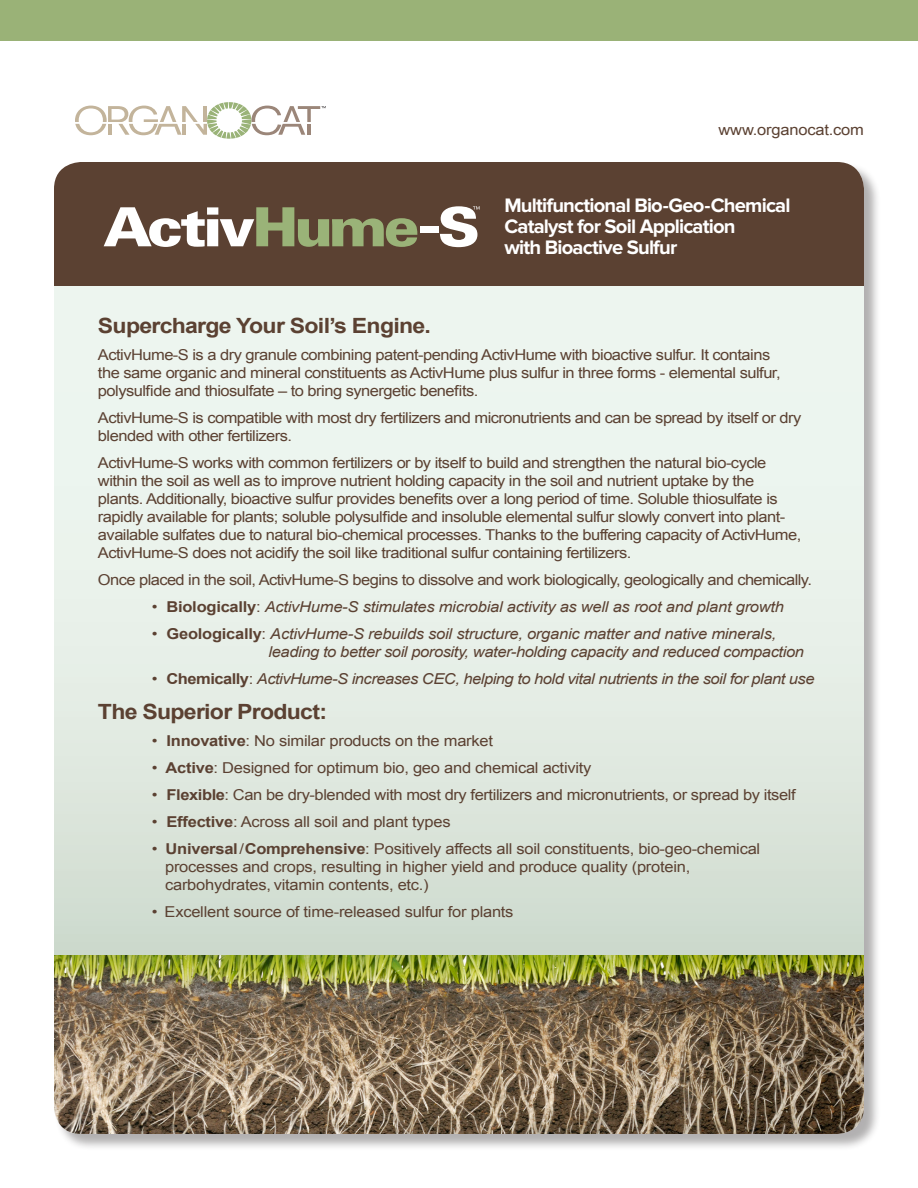
<style>
.page{position:relative;width:918px;height:1188px;background:#fff}
.page>*{position:absolute;margin:0;border:0;box-sizing:border-box;transform-origin:0 0}
.t1{font:700 21px "Arial";letter-spacing:-.03em;color:#5b4132;scale:1.1 1}
.t2{font:700 20.25px/21px "Proxima Nova";letter-spacing:-.04em;color:#fff}
.t3{font:15px/18px "Arial";letter-spacing:-.03em;color:#5b4132;scale:1.1 1}
.t4{font:italic 15px "Arial";letter-spacing:-.025em;color:#5b4132;scale:1.1 1}
.t5{font:15px "Arial";letter-spacing:-.01em;color:#5b4132;scale:1.1 1}
.s1{font-style:normal}
.s2{font-weight:700;font-style:normal}
.s3{font-weight:700}
</style>
<div class="page">
<div style="left:54px;top:162px;width:827px;height:989px;background:#231f20;opacity:.35"></div>
<img style="left:54px;top:955px;width:810px;height:179px">
<div style="left:54px;top:162px;width:810px;height:154px;background:#5b4132;border-radius:27px"></div>
<div style="left:54px;top:286px;width:810px;height:669px;background:linear-gradient(to bottom,#f4fbf7,#d5dfd4)"></div>
<svg style="left:75px;top:102px;width:251px;height:37px"></svg>
<div style="left:420px;top:227px;width:18px;height:6px;background:#fff"></div>
<svg style="left:440px;top:206px;width:40px;height:41px"></svg>
<svg style="left:104px;top:207px;width:313px;height:40px"></svg>
<div style="left:0;top:0;width:918px;height:40px;background:#9ab277"></div>
<p class="t5" style="left:719px;top:119px;width:134px">www.organocat.com</p>
<p class="t2" style="left:504px;top:195px;width:288px">Multifunctional Bio-Geo-Chemical</p>
<p class="t2" style="left:504px;top:217px;width:233px">Catalyst for Soil Application with Bioactive Sulfur</p>
<p class="t1" style="left:98px;top:312px;width:304px">Supercharge Your Soil’s Engine.</p>
<p class="t3" style="left:98px;top:346px;width:622px">ActivHume-S is a dry granule combining patent-pending ActivHume with bioactive sulfur. It contains the same organic and mineral constituents as ActivHume plus sulfur in three forms - elemental sulfur, polysulfide and thiosulfate – to bring synergetic benefits.</p>
<p class="t3" style="left:98px;top:409px;width:641px">ActivHume-S is compatible with most dry fertilizers and micronutrients and can be spread by itself or dry blended with other fertilizers.</p>
<p class="t3" style="left:98px;top:454px;width:641px">ActivHume-S works with common fertilizers or by itself to build and strengthen the natural bio-cycle within the soil as well as to improve nutrient holding capacity in the soil and nutrient uptake by the plants. Additionally, bioactive sulfur provides benefits over a long period of time. Soluble thiosulfate is rapidly available for plants; soluble polysulfide and insoluble elemental sulfur slowly convert into plant&shy;available sulfates due to natural bio-chemical processes. Thanks to the buffering capacity of ActivHume, ActivHume-S does not acidify the soil like traditional sulfur containing fertilizers.</p>
<p class="t3" style="left:98px;top:571px;width:651px">Once placed in the soil, ActivHume-S begins to dissolve and work biologically, geologically and chemically.</p>
<p class="t4" style="left:152px;top:597px;width:576px"><span class="s1">•</span> <span class="s2">Biologically</span><span class="s1">:</span> ActivHume-S stimulates microbial activity as well as root and plant growth</p>
<p class="t4" style="left:152px;top:624px;width:569px"><span class="s1">•</span> <span class="s2">Geologically</span><span class="s1">:</span> ActivHume-S rebuilds soil structure, organic matter and native minerals,</p>
<p class="t4" style="left:269px;top:642px;width:488px">leading to better soil porosity, water-holding capacity and reduced compaction</p>
<p class="t4" style="left:152px;top:669px;width:604px"><span class="s1">•</span> <span class="s2">Chemically</span><span class="s1">:</span> ActivHume-S increases CEC, helping to hold vital nutrients in the soil for plant use</p>
<p class="t1" style="left:98px;top:698px;width:210px">The Superior Product:</p>
<p class="t3" style="left:152px;top:732px;width:312px">• <span class="s3">Innovative</span>: No similar products on the market</p>
<p class="t3" style="left:152px;top:759px;width:401px">• <span class="s3">Active</span>: Designed for optimum bio, geo and chemical activity</p>
<p class="t3" style="left:152px;top:786px;width:587px">• <span class="s3">Flexible</span>: Can be dry-blended with most dry fertilizers and micronutrients, or spread by itself</p>
<p class="t3" style="left:152px;top:813px;width:273px">• <span class="s3">Effective</span>: Across all soil and plant types</p>
<p class="t3" style="left:165px;top:840px;width:543px;text-indent:-13px">• <span class="s3">Universal</span> / <span class="s3">Comprehensive</span>: Positively affects all soil constituents, bio-geo-chemical processes and crops, resulting in higher yield and produce quality (protein,</p>
<p class="t3" style="left:165px;top:876px;width:241px">carbohydrates, vitamin contents, etc.)</p>
<p class="t3" style="left:152px;top:903px;width:330px">• Excellent source of time-released sulfur for plants</p>
</div>
